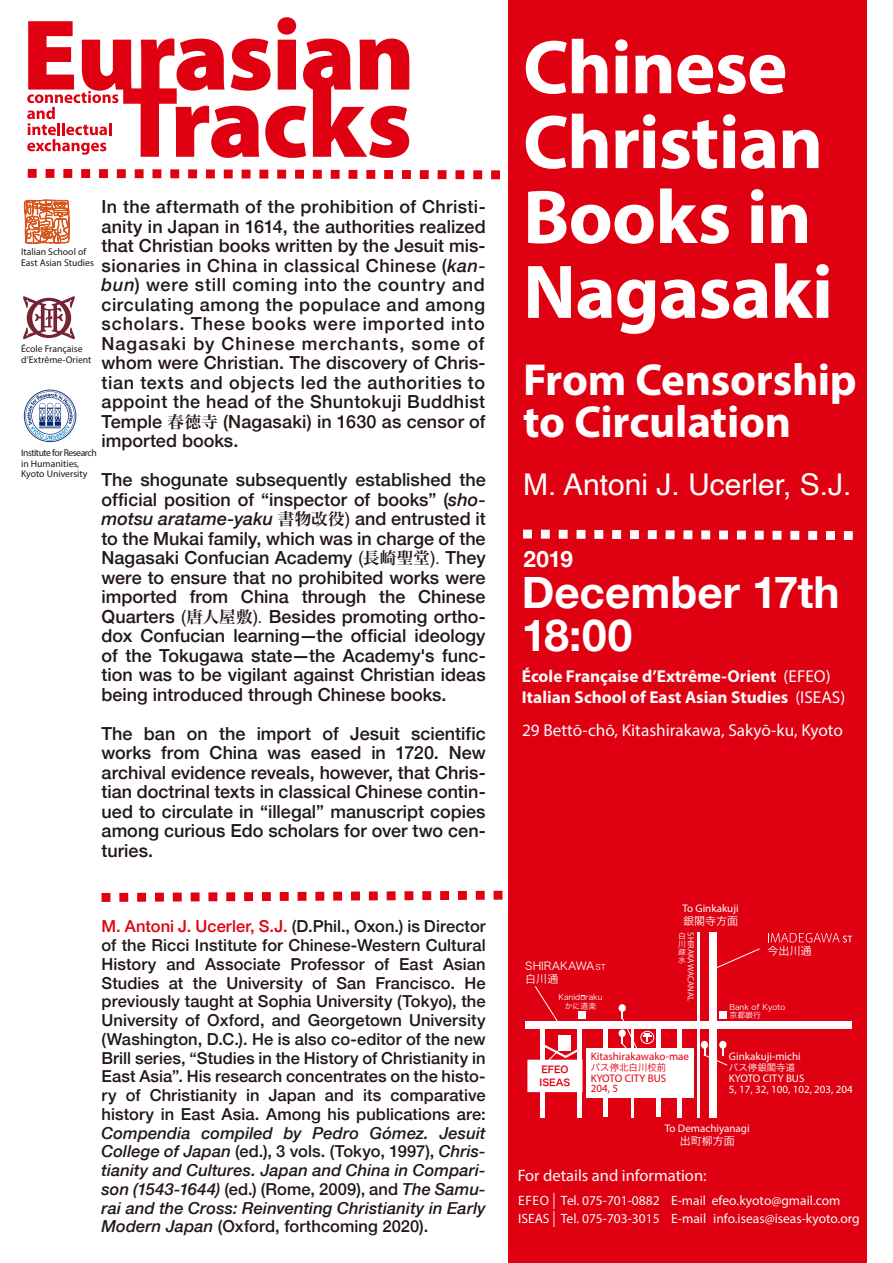
<style>
.page{position:relative;width:893px;height:1263px;background:#fff}
.page>*{position:absolute;margin:0;border:0;box-sizing:border-box;transform-origin:0 0}
.t1{font:700 76.65px/74.8px "Myriad Pro";letter-spacing:-.015em;color:#fff}
.t2{font:700 45px/42px "Myriad Pro";letter-spacing:-.005em;color:#fff}
.t3{font:700 44.1px/42.5px "Helvetica Neue";color:#fff}
.t4{font:30px "Helvetica";color:#fff}
.t5{font:700 22.5px "Helvetica Neue";color:#fff}
.t6{font:500 18px/19.5px "Helvetica Neue";color:#221815;text-align:justify}
.t7{font:700 17.25px/21px "Myriad Pro";color:#fcfbfb}
.t8{font:17.25px "Myriad Pro";color:#fcfbfb}
.t9{font:500 16.5px/18.8px "Helvetica Neue";letter-spacing:.005em;color:#221815;text-align:justify}
.t10{font:italic 500 16.5px/18.8px "Helvetica Neue";letter-spacing:.005em;color:#221815;text-align:justify}
.t11{font:16.5px "Myriad Pro";color:#fcfbfb}
.t12{font:13.5px/18.5px "Myriad Pro";color:#fafafa}
.t13{font:10.95px/10.9px "Myriad Pro";color:#fff}
.t14{font:10.95px/9.4px "Myriad Pro";color:#df0011}
.t15{font:10.95px/13px "Hira Kaku Pro W3";color:#fff}
.t16{font:9.75px/10.5px "Myriad Pro";color:#221815}
.t17{font:9.45px/13px "Hira Kaku Pro W6";color:#df0011}
.t18{font:9.45px "Hira Kaku Pro W3";color:#df0011}
.t19{font:9.45px "Hira Kaku Pro W3";color:#fff}
.t20{font:7.8px/7.9px "Hira Kaku Pro W3";color:#fff}
.t21{font:7.8px "Koz Go Pro";color:#fff}
.s1{font-style:italic}
.s2{font-family:"Hira Min Pro W6";font-weight:400;font-size:16.5px}
.s3{font-family:"Helvetica";font-weight:400}
.s4{color:#df0011}
.s5{font-style:normal}
.s6{font-weight:400}
.s7{font-size:7.8px}
.s8{font-size:16.2px}
</style>
<div class="page">
<div style="left:508px;top:0;width:358px;height:1263px;background:#df0011"></div>
<svg style="left:24px;top:390px;width:52px;height:52px"></svg>
<svg style="left:23px;top:296px;width:52px;height:43px"></svg>
<svg style="left:27px;top:17px;width:382px;height:141px"></svg>
<svg style="left:23px;top:168px;width:477px;height:76px"></svg>
<svg style="left:101px;top:890px;width:402px;height:12px"></svg>
<svg style="left:523px;top:529px;width:330px;height:11px"></svg>
<svg style="left:527px;top:1029px;width:183px;height:89px"></svg>
<hr style="left:540px;top:1024px;width:4px;height:94px;background:#fff">
<hr style="left:577px;top:1024px;width:4px;height:94px;background:#fff">
<hr style="left:678px;top:1024px;width:4px;height:94px;background:#fff">
<hr style="left:657px;top:1023px;width:4px;height:94px;background:#fff">
<hr style="left:631px;top:1023px;width:2px;height:94px;background:#fff">
<hr style="left:604px;top:1023px;width:4px;height:94px;background:#fff">
<div style="left:710px;top:932px;width:7px;height:186px;background:#fff"></div>
<hr style="left:697px;top:932px;width:2px;height:186px;background:#fff">
<svg style="left:768px;top:933px;width:84px;height:9px"></svg>
<div style="left:558px;top:1035px;width:13px;height:16px;background:#fff"></div>
<div style="left:578px;top:1011px;width:8px;height:8px;background:#fff"></div>
<div style="left:619px;top:1029px;width:7px;height:8px;background:#fff;border-radius:50%"></div>
<svg style="left:701px;top:1041px;width:7px;height:8px"></svg>
<div style="left:640px;top:1031px;width:14px;height:13px;border:1px solid #fff;border-radius:50%"></div>
<svg style="left:717px;top:948px;width:43px;height:20px"></svg>
<svg style="left:544px;top:1043px;width:33px;height:17px"></svg>
<svg style="left:703px;top:1042px;width:25px;height:24px"></svg>
<div style="left:525px;top:1021px;width:326px;height:8px;background:#fff"></div>
<svg style="left:535px;top:986px;width:23px;height:35px"></svg>
<div style="left:619px;top:1004px;width:7px;height:8px;background:#fff;border-radius:50%"></div>
<svg style="left:621px;top:1005px;width:30px;height:43px"></svg>
<div style="left:527px;top:1060px;width:55px;height:32px;background:#fff"></div>
<div style="left:586px;top:1048px;width:107px;height:49px;background:#fff"></div>
<div style="left:719px;top:1011px;width:8px;height:8px;background:#fff"></div>
<p class="t6" style="left:102px;top:195px;width:386px">In the aftermath of the prohibition of Christi&shy;anity in Japan in 1614, the authorities realized that Christian books written by the Jesuit mis&shy;sionaries in China in classical Chinese (<span class="s1">kan&shy;bun</span>) were still coming into the country and circulating among the populace and among scholars. These books were imported into Nagasaki by Chinese merchants, some of whom were Christian. The discovery of Chris&shy;tian texts and objects led the authorities to appoint the head of the Shuntokuji Buddhist Temple <span class="s2">春徳寺</span> (Nagasaki) in 1630 as censor of imported books.</p>
<p class="t6" style="left:102px;top:468px;width:386px">The shogunate subsequently established the official position of “inspector of books” (<span class="s1">sho&shy;motsu aratame-yaku</span> <span class="s2">書物改役</span><span class="s3">)</span> and entrusted it to the Mukai family, which was in charge of the Nagasaki Confucian Academy <span class="s3">(</span><span class="s2">長崎聖堂</span><span class="s3">).</span> They were to ensure that no prohibited works were imported from China through the Chinese Quarters <span class="s3">(</span><span class="s2">唐人屋敷</span><span class="s3">).</span> Besides promoting ortho&shy;dox Confucian learning—the official ideology of the Tokugawa state—the Academy's func&shy;tion was to be vigilant against Christian ideas being introduced through Chinese books.</p>
<p class="t6" style="left:102px;top:722px;width:386px">The ban on the import of Jesuit scientific works from China was eased in 1720. New archival evidence reveals, however, that Chris&shy;tian doctrinal texts in classical Chinese contin&shy;ued to circulate in “illegal” manuscript copies among curious Edo scholars for over two cen&shy;turies.</p>
<p class="t16" style="left:21px;top:246px;width:74px">Italian School of<br>East Asian Studies</p>
<p class="t16" style="left:21px;top:343px;width:72px">École Française d’Extrême-Orient</p>
<p class="t16" style="left:21px;top:447px;width:77px">Institute for Research in Humanities,<br>Kyoto University</p>
<p class="t9" style="left:102px;top:916px;width:386px"><span class="s4">M. Antoni J. Ucerler, S.J.</span> (D.Phil., Oxon.) is Director of the Ricci Institute for Chinese-Western Cultural History and Associate Professor of East Asian Studies at the University of San Francisco. He previously taught at Sophia University (Tokyo), the University of Oxford, and Georgetown University (Washington, D.C.). He is also co-editor of the new Brill series, “Studies in the History of Christianity in East Asia”. His research concentrates on the histo&shy;ry of Christianity in Japan and its comparative history in East Asia. Among his publications are:</p>
<p class="t10" style="left:102px;top:1122px;width:386px">Compendia compiled by Pedro Gómez. Jesuit College of Japan <span class="s5">(ed.), 3 vols. (Tokyo, 1997),</span> Chris&shy;tianity and Cultures. Japan and China in Compari&shy;son (1543-1644) <span class="s5">(ed.) (Rome, 2009), and</span> The Samu&shy;rai and the Cross: Reinventing Christianity in Early Modern Japan <span class="s5">(Oxford, forthcoming 2020).</span></p>
<h1 class="t1" style="left:523px;top:27px;width:311px">Chinese<br>Christian<br>Books in<br>Nagasaki</h1>
<h2 class="t2" style="left:523px;top:357px;width:335px">From Censorship to Circulation</h2>
<h3 class="t4" style="left:523px;top:461px;width:330px">M. Antoni J. Ucerler, S.J.</h3>
<p class="t5" style="left:523px;top:541px;width:51px">2019</p>
<h3 class="t3" style="left:522px;top:572px;width:319px">December 17th<br>18:00</h3>
<p class="t7" style="left:522px;top:665px;width:325px">École Française d’Extrême-Orient <span class="s6">(EFEO)<br></span>Italian School of East Asian Studies <span class="s6">(ISEAS)</span></p>
<p class="t8" style="left:522px;top:720px;width:322px">29 Bettō-chō, Kitashirakawa, Sakyō-ku, Kyoto</p>
<p class="t15" style="left:525px;top:959px;width:82px">SHIRAKAWA<span class="s7">ST</span>白川通</p>
<p class="t20" style="left:558px;top:993px;width:46px">Kanidoraku</p>
<p class="t20" style="left:565px;top:1001px;width:33px">かに道楽</p>
<p class="t13" style="left:682px;top:902px;width:58px">To Ginkakuji</p>
<p class="t15" style="left:683px;top:913px;width:57px">銀閣寺方面</p>
<p class="t20" style="left:678px;top:932px;width:9px">白川疎水</p>
<p class="t21" style="left:696px;top:932px;width:70px;rotate:90deg">SHIRAKAWACANAL</p>
<p class="t15" style="left:768px;top:943px;width:46px">今出川通</p>
<p class="t20" style="left:729px;top:1002px;width:57px">Bank of Kyoto</p>
<p class="t20" style="left:729px;top:1010px;width:33px">京都銀行</p>
<p class="t14" style="left:591px;top:1051px;width:100px">Kitashirakawako-mae</p>
<p class="t18" style="left:591px;top:1059px;width:77px">バス停北白川校前</p>
<p class="t17" style="left:540px;top:1063px;width:32px">EFEO<br>ISEAS</p>
<p class="t14" style="left:591px;top:1074px;width:77px">KYOTO CITY BUS<br>204, 5</p>
<p class="t13" style="left:729px;top:1051px;width:73px">Ginkakuji-michi</p>
<p class="t19" style="left:729px;top:1059px;width:68px">バス停銀閣寺道</p>
<p class="t13" style="left:729px;top:1073px;width:125px">KYOTO CITY BUS<br>5, 17, 32, 100, 102, 203, 204</p>
<p class="t13" style="left:665px;top:1123px;width:86px">To Demachiyanagi</p>
<p class="t15" style="left:680px;top:1133px;width:57px">出町柳方面</p>
<p class="t11" style="left:518px;top:1165px;width:190px">For details and information:</p>
<p class="t12" style="left:518px;top:1191px;width:343px">EFEO <span class="s8">|</span> Tel. 075-701-0882 E-mail efeo.kyoto@gmail.com<br>ISEAS <span class="s8">|</span> Tel. 075-703-3015 E-mail info.iseas@iseas-kyoto.org</p>
</div>
